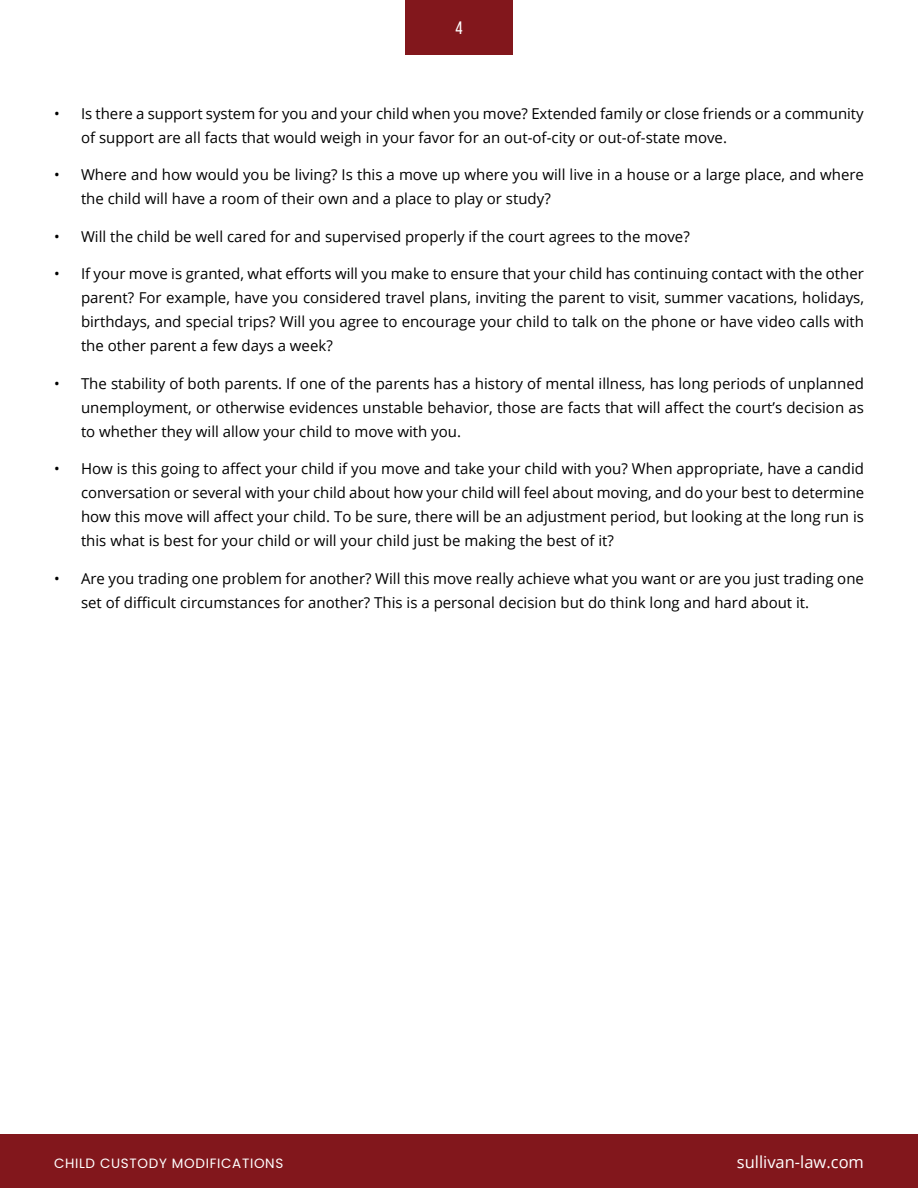
<style>
.page{position:relative;width:918px;height:1188px;background:#fff}
.page>*{position:absolute;margin:0;border:0;box-sizing:border-box;transform-origin:0 0}
.t1{font:18px "Bebas Neue Pro";color:#fff}
.t2{font:16.5px "Open Sans";color:#fff}
.t3{font:15px/24px "Open Sans";color:#000}
.t4{font:13.5px "Poppins";letter-spacing:.05em;color:#fff}
</style>
<div class="page">
<hr style="left:917px;top:0;width:1px;height:448px;background:#82171c">
<div style="left:405px;top:0;width:108px;height:54px;background:#82171c"></div>
<div style="left:0;top:1134px;width:918px;height:54px;background:#82171c"></div>
<p class="t1" style="left:455px;top:18px;width:9px">4</p>
<p class="t3" style="left:81px;top:101px;width:784px;text-indent:-27px">• Is there a support system for you and your child when you move? Extended family or close friends or a community of support are all facts that would weigh in your favor for an out-of-city or out-of-state move.</p>
<p class="t3" style="left:81px;top:162px;width:785px;text-indent:-27px">• Where and how would you be living? Is this a move up where you will live in a house or a large place, and where the child will have a room of their own and a place to play or study?</p>
<p class="t3" style="left:54px;top:224px;width:637px">• Will the child be well cared for and supervised properly if the court agrees to the move?</p>
<p class="t3" style="left:81px;top:261px;width:785px;text-align:justify;text-indent:-27px">• If your move is granted, what efforts will you make to ensure that your child has continuing contact with the other parent? For example, have you considered travel plans, inviting the parent to visit, summer vacations, holidays, birthdays, and special trips? Will you agree to encourage your child to talk on the phone or have video calls with the other parent a few days a week?</p>
<p class="t3" style="left:81px;top:371px;width:785px;text-align:justify;text-indent:-27px">• The stability of both parents. If one of the parents has a history of mental illness, has long periods of unplanned unemployment, or otherwise evidences unstable behavior, those are facts that will affect the court’s decision as to whether they will allow your child to move with you.</p>
<p class="t3" style="left:81px;top:456px;width:785px;text-align:justify;text-indent:-27px">• How is this going to affect your child if you move and take your child with you? When appropriate, have a candid conversation or several with your child about how your child will feel about moving, and do your best to determine how this move will affect your child. To be sure, there will be an adjustment period, but looking at the long run is this what is best for your child or will your child just be making the best of it?</p>
<p class="t3" style="left:81px;top:566px;width:784px;text-indent:-27px">• Are you trading one problem for another? Will this move really achieve what you want or are you just trading one set of difficult circumstances for another? This is a personal decision but do think long and hard about it.</p>
<p class="t4" style="left:54px;top:1156px;width:231px">CHILD CUSTODY MODIFICATIONS</p>
<p class="t2" style="left:737px;top:1151px;width:129px">sullivan-law.com</p>
</div>
